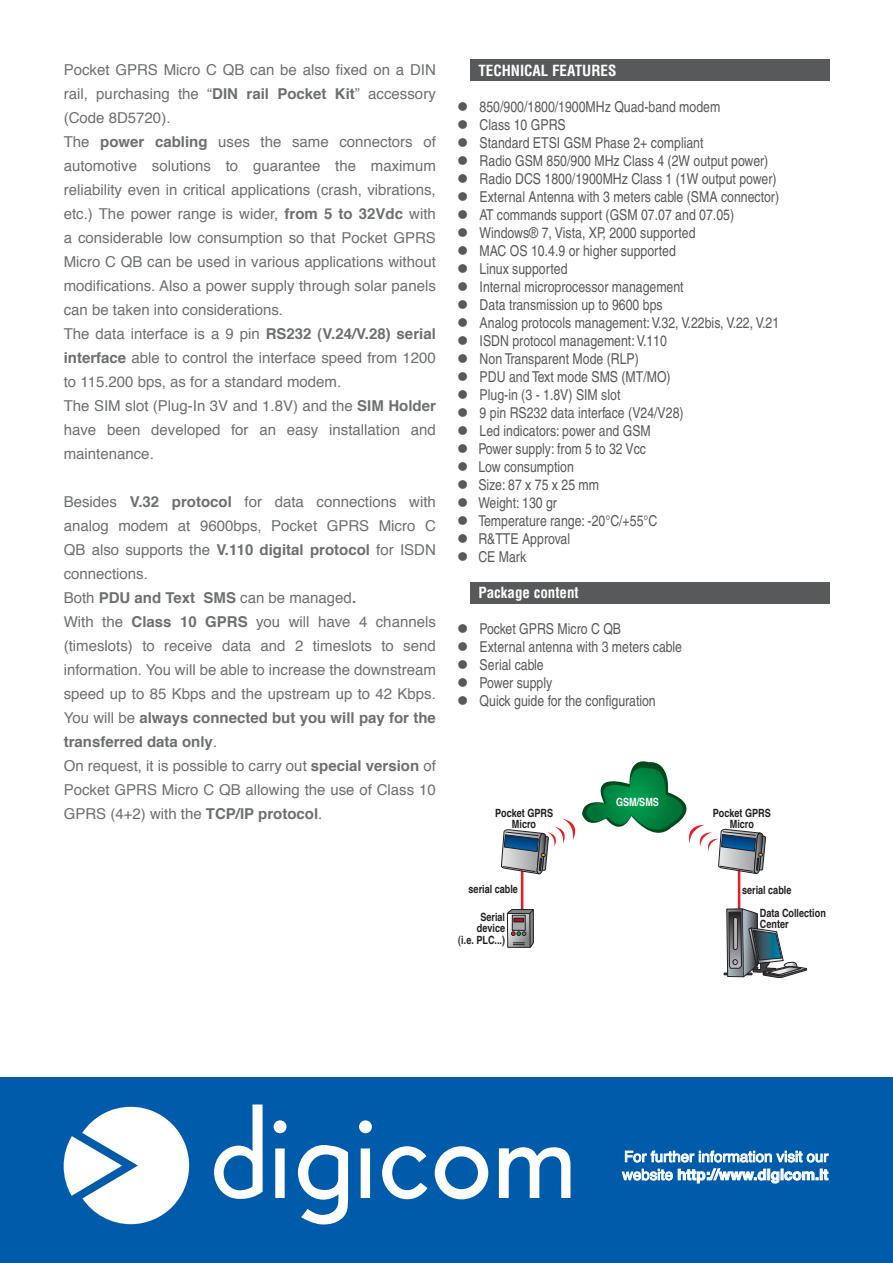
<style>
.page{position:relative;width:893px;height:1263px;background:#fff}
.page>*{position:absolute;margin:0;border:0;box-sizing:border-box;transform-origin:0 0}
.t1{font:15px/24px "Helvetica";color:#6d6f71}
.t2{font:condensed 15px "Helvetica";color:#58595b}
.t3{font:15px/18px "Helvetica";color:#fff}
.t4{font:700 condensed 15px "Helvetica";color:#fff}
.t5{font:700 11.4px/11.4px "Helvetica";color:#231f20;text-align:center;scale:.8 1}
.t6{font:700 11.4px "Helvetica";color:#fff;scale:.8 1}
.s1{font-weight:700}
</style>
<div class="page">
<div style="left:0;top:1077px;width:893px;height:186px;background:#005bab"></div>
<svg style="left:64px;top:1107px;width:125px;height:117px"></svg>
<svg style="left:274px;top:1120px;width:12px;height:78px"></svg>
<svg style="left:359px;top:1120px;width:13px;height:78px"></svg>
<svg style="left:382px;top:1146px;width:45px;height:53px"></svg>
<svg style="left:435px;top:1146px;width:53px;height:53px"></svg>
<svg style="left:214px;top:1104px;width:49px;height:95px"></svg>
<svg style="left:298px;top:1145px;width:50px;height:79px"></svg>
<svg style="left:499px;top:1147px;width:71px;height:51px"></svg>
<svg style="left:622px;top:1150px;width:207px;height:34px"></svg>
<div style="left:470px;top:582px;width:359px;height:22px;background:#58595b"></div>
<div style="left:470px;top:60px;width:359px;height:21px;background:#58595b"></div>
<hr style="left:521px;top:861px;width:2px;height:51px;background:#ed1c24">
<hr style="left:738px;top:865px;width:2px;height:51px;background:#ed1c24">
<div style="left:723px;top:972px;width:30px;height:3px;border:1px solid #231f20"></div>
<svg style="left:501px;top:761px;width:265px;height:130px"></svg>
<svg style="left:726px;top:908px;width:82px;height:71px"></svg>
<svg style="left:506px;top:908px;width:28px;height:40px"></svg>
<p class="t1" style="left:64px;top:59px;width:374px">Pocket GPRS Micro C QB can be also fixed on a DIN rail, purchasing the “<span class="s1">DIN rail Pocket Kit</span>” accessory (Code 8D5720).<br>The <span class="s1">power cabling</span> uses the same connectors of automotive solutions to guarantee the maximum reliability even in critical applications (crash, vibrations, etc.) The power range is wider, <span class="s1">from 5 to 32Vdc</span> with a considerable low consumption so that Pocket GPRS Micro C QB can be used in various applications without modifications. Also a power supply through solar panels can be taken into considerations.<br>The data interface is a 9 pin <span class="s1">RS232 (V.24/V.28) serial interface</span> able to control the interface speed from 1200 to 115.200 bps, as for a standard modem.<br>The SIM slot (Plug-In 3V and 1.8V) and the <span class="s1">SIM Holder </span>have been developed for an easy installation and maintenance.</p>
<p class="t1" style="left:64px;top:491px;width:374px">Besides <span class="s1">V.32 protocol</span> for data connections with analog modem at 9600bps, Pocket GPRS Micro C QB also supports the <span class="s1">V.110 digital protocol</span> for ISDN connections.<br>Both <span class="s1">PDU and Text SMS</span> can be managed<span class="s1">.<br></span>With the <span class="s1">Class 10 GPRS</span> you will have 4 channels (timeslots) to receive data and 2 timeslots to send information. You will be able to increase the downstream speed up to 85 Kbps and the upstream up to 42 Kbps.<br>You will be <span class="s1">always connected but you will pay for the transferred data only</span>.<br>On request, it is possible to carry out <span class="s1">special version</span> of Pocket GPRS Micro C QB allowing the use of Class 10<br>GPRS (4+2) with the <span class="s1">TCP/IP protocol</span>.</p>
<p class="t4" style="left:478px;top:61px;width:139px">TECHNICAL FEATURES</p>
<p class="t2" style="left:457px;top:98px;width:265px">● 850/900/1800/1900MHz Quad-band modem</p>
<p class="t2" style="left:457px;top:116px;width:110px">● Class 10 GPRS</p>
<p class="t2" style="left:457px;top:134px;width:248px">● Standard ETSI GSM Phase 2+ compliant</p>
<p class="t2" style="left:457px;top:152px;width:313px">● Radio GSM 850/900 MHz Class 4 (2W output power)</p>
<p class="t2" style="left:457px;top:170px;width:321px">● Radio DCS 1800/1900MHz Class 1 (1W output power)</p>
<p class="t2" style="left:457px;top:188px;width:324px">● External Antenna with 3 meters cable (SMA connector)</p>
<p class="t2" style="left:457px;top:206px;width:278px">● AT commands support (GSM 07.07 and 07.05)</p>
<p class="t2" style="left:457px;top:224px;width:240px">● Windows® 7, Vista, XP, 2000 supported</p>
<p class="t2" style="left:457px;top:242px;width:220px">● MAC OS 10.4.9 or higher supported</p>
<p class="t2" style="left:457px;top:260px;width:112px">● Linux supported</p>
<p class="t2" style="left:457px;top:278px;width:228px">● Internal microprocessor management</p>
<p class="t2" style="left:457px;top:296px;width:207px">● Data transmission up to 9600 bps</p>
<p class="t2" style="left:457px;top:314px;width:324px">● Analog protocols management: V.32, V.22bis, V.22, V.21</p>
<p class="t2" style="left:457px;top:332px;width:211px">● ISDN protocol management: V.110</p>
<p class="t2" style="left:457px;top:350px;width:183px">● Non Transparent Mode (RLP)</p>
<p class="t2" style="left:457px;top:368px;width:215px">● PDU and Text mode SMS (MT/MO)</p>
<p class="t2" style="left:457px;top:386px;width:165px">● Plug-in (3 - 1.8V) SIM slot</p>
<p class="t2" style="left:457px;top:404px;width:228px">● 9 pin RS232 data interface (V24/V28)</p>
<p class="t2" style="left:457px;top:422px;width:195px">● Led indicators: power and GSM</p>
<p class="t2" style="left:457px;top:440px;width:190px">● Power supply: from 5 to 32 Vcc</p>
<p class="t2" style="left:457px;top:458px;width:118px">● Low consumption</p>
<p class="t2" style="left:457px;top:476px;width:143px">● Size: 87 x 75 x 25 mm</p>
<p class="t2" style="left:457px;top:494px;width:101px">● Weight: 130 gr</p>
<p class="t2" style="left:457px;top:512px;width:202px">● Temperature range: -20°C/+55°C</p>
<p class="t2" style="left:457px;top:530px;width:114px">● R&amp;TTE Approval</p>
<p class="t2" style="left:457px;top:548px;width:71px">● CE Mark</p>
<p class="t4" style="left:478px;top:583px;width:102px">Package content</p>
<p class="t2" style="left:457px;top:620px;width:166px">● Pocket GPRS Micro C QB</p>
<p class="t2" style="left:457px;top:638px;width:226px">● External antenna with 3 meters cable</p>
<p class="t2" style="left:457px;top:656px;width:88px">● Serial cable</p>
<p class="t2" style="left:457px;top:674px;width:97px">● Power supply</p>
<p class="t2" style="left:457px;top:692px;width:200px">● Quick guide for the configuration</p>
<p class="t6" style="left:616px;top:791px;width:55px">GSM/SMS</p>
<p class="t5" style="left:495px;top:806px;width:74px">Pocket GPRS<br>Micro</p>
<p class="t5" style="left:713px;top:806px;width:74px">Pocket GPRS<br>Micro</p>
<p class="t5" style="left:469px;top:882px;width:63px">serial cable</p>
<p class="t5" style="left:742px;top:883px;width:63px">serial cable</p>
<p class="t5" style="left:458px;top:911px;width:60px;text-align:right">Serial device<br>(i.e. PLC...)</p>
<p class="t5" style="left:760px;top:906px;width:84px;text-align:left">Data Collection<br>Center</p>
<p class="t3" style="left:622px;top:1148px;width:208px">For further information visit our website <span class="s1">http://www.digicom.it</span></p>
</div>
